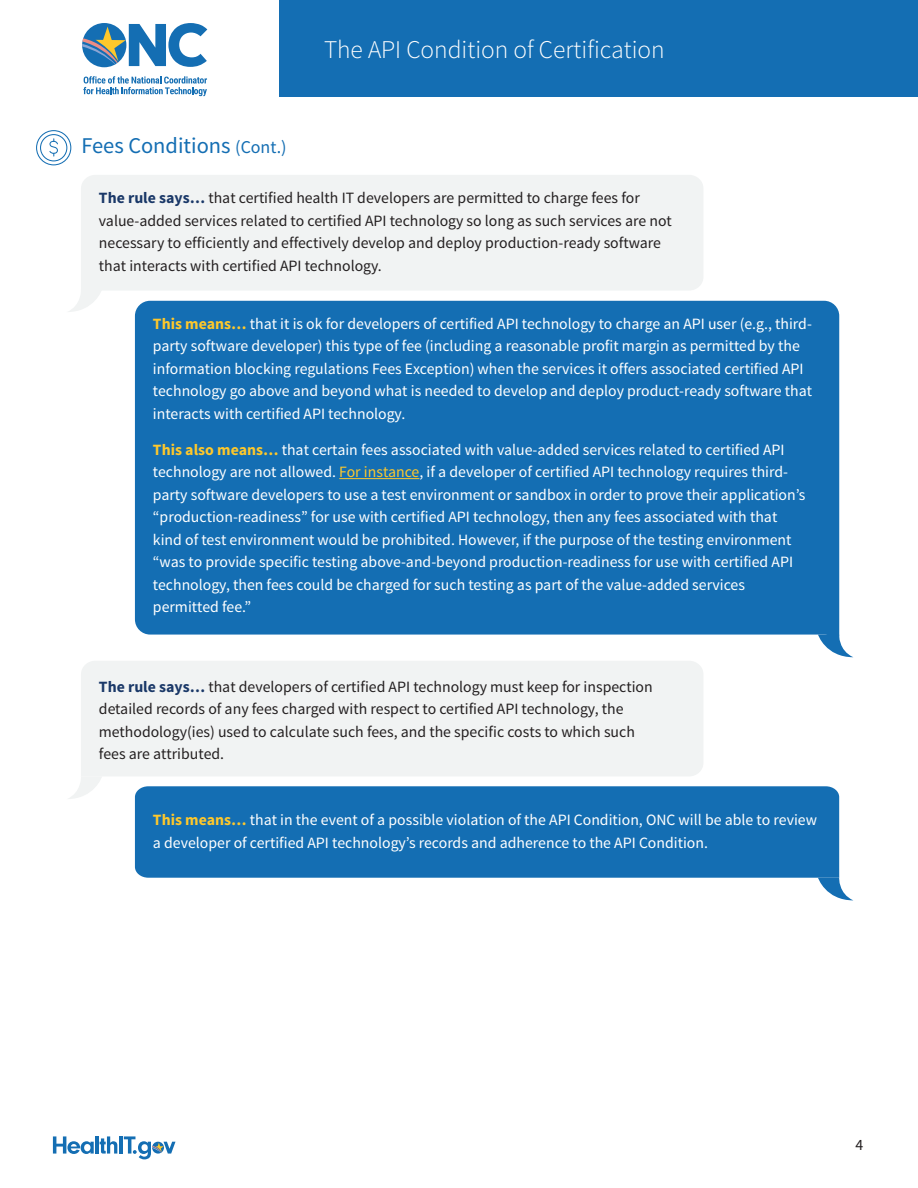
<style>
.page{position:relative;width:918px;height:1188px;background:#fff}
.page>*{position:absolute;margin:0;border:0;box-sizing:border-box;transform-origin:0 0}
.t1{font:300 25.5px "Source Sans Pro";color:#fff}
.H1{font:22.5px "Source Sans Pro";color:#146eb3}
.Body_Text{font:15.75px/22.5px "Source Sans Pro";color:#fff}
.Body_Text-2{font:15.75px/22.5px "Source Sans Pro";color:#231f20}
.s1{font-size:18px}
.s2{font-weight:700;color:#1a3868}
.s3{font-weight:700;color:#fec82b}
.s4{color:#fec82b}
</style>
<div class="page">
<div style="left:279px;top:0;width:639px;height:97px;background:#146eb3"></div>
<svg style="left:53px;top:1136px;width:41px;height:18px"></svg>
<hr style="left:95px;top:1136px;width:4px;height:18px;background:#146eb3">
<svg style="left:100px;top:1136px;width:17px;height:18px"></svg>
<hr style="left:119px;top:1136px;width:4px;height:18px;background:#146eb3">
<svg style="left:124px;top:1136px;width:52px;height:23px"></svg>
<svg style="left:83px;top:76px;width:124px;height:20px"></svg>
<svg style="left:82px;top:23px;width:125px;height:44px"></svg>
<div style="left:135px;top:301px;width:704px;height:334px;background:#146eb3"></div>
<div style="left:135px;top:786px;width:704px;height:92px;background:#146eb3"></div>
<div style="left:81px;top:175px;width:622px;height:115px;background:#f1f3f3"></div>
<hr style="left:339px;top:478px;width:80px;height:1px;background:#fec82b">
<div style="left:81px;top:661px;width:622px;height:115px;background:#f1f3f3"></div>
<svg style="left:36px;top:130px;width:35px;height:35px"></svg>
<svg style="left:818px;top:635px;width:35px;height:22px"></svg>
<svg style="left:818px;top:878px;width:35px;height:22px"></svg>
<svg style="left:68px;top:289px;width:34px;height:23px"></svg>
<svg style="left:68px;top:776px;width:34px;height:23px"></svg>
<h2 class="H1" style="left:81px;top:132px;width:207px">Fees Conditions <span class="s1">(Cont.)</span></h2>
<h1 class="t1" style="left:324px;top:34px;width:342px">The API Condition of Certification</h1>
<p class="Body_Text-2" style="left:99px;top:187px;width:574px"><span class="s2">The rule says…</span> that certified health IT developers are permitted to charge fees for value-added services related to certified API technology so long as such services are not necessary to efficiently and effectively develop and deploy production-ready software that interacts with certified API technology.</p>
<p class="Body_Text" style="left:153px;top:312px;width:661px"><span class="s3">This means…</span> that it is ok for developers of certified API technology to charge an API user (e.g., third&shy;party software developer) this type of fee (including a reasonable profit margin as permitted by the information blocking regulations Fees Exception) when the services it offers associated certified API technology go above and beyond what is needed to develop and deploy product-ready software that interacts with certified API technology.</p>
<p class="Body_Text" style="left:153px;top:438px;width:654px"><span class="s3">This also means…</span> that certain fees associated with value-added services related to certified API technology are not allowed. <span class="s4">For instance</span>, if a developer of certified API technology requires third&shy;party software developers to use a test environment or sandbox in order to prove their application’s “production-readiness” for use with certified API technology, then any fees associated with that kind of test environment would be prohibited. However, if the purpose of the testing environment “was to provide specific testing above-and-beyond production-readiness for use with certified API technology, then fees could be charged for such testing as part of the value-added services permitted fee.”</p>
<p class="Body_Text-2" style="left:99px;top:676px;width:555px"><span class="s2">The rule says…</span> that developers of certified API technology must keep for inspection detailed records of any fees charged with respect to certified API technology, the methodology(ies) used to calculate such fees, and the specific costs to which such fees are attributed.</p>
<p class="Body_Text" style="left:153px;top:809px;width:666px"><span class="s3">This means…</span> that in the event of a possible violation of the API Condition, ONC will be able to review a developer of certified API technology’s records and adherence to the API Condition.</p>
<p class="Body_Text-2" style="left:856px;top:1134px;width:9px">4</p>
</div>
